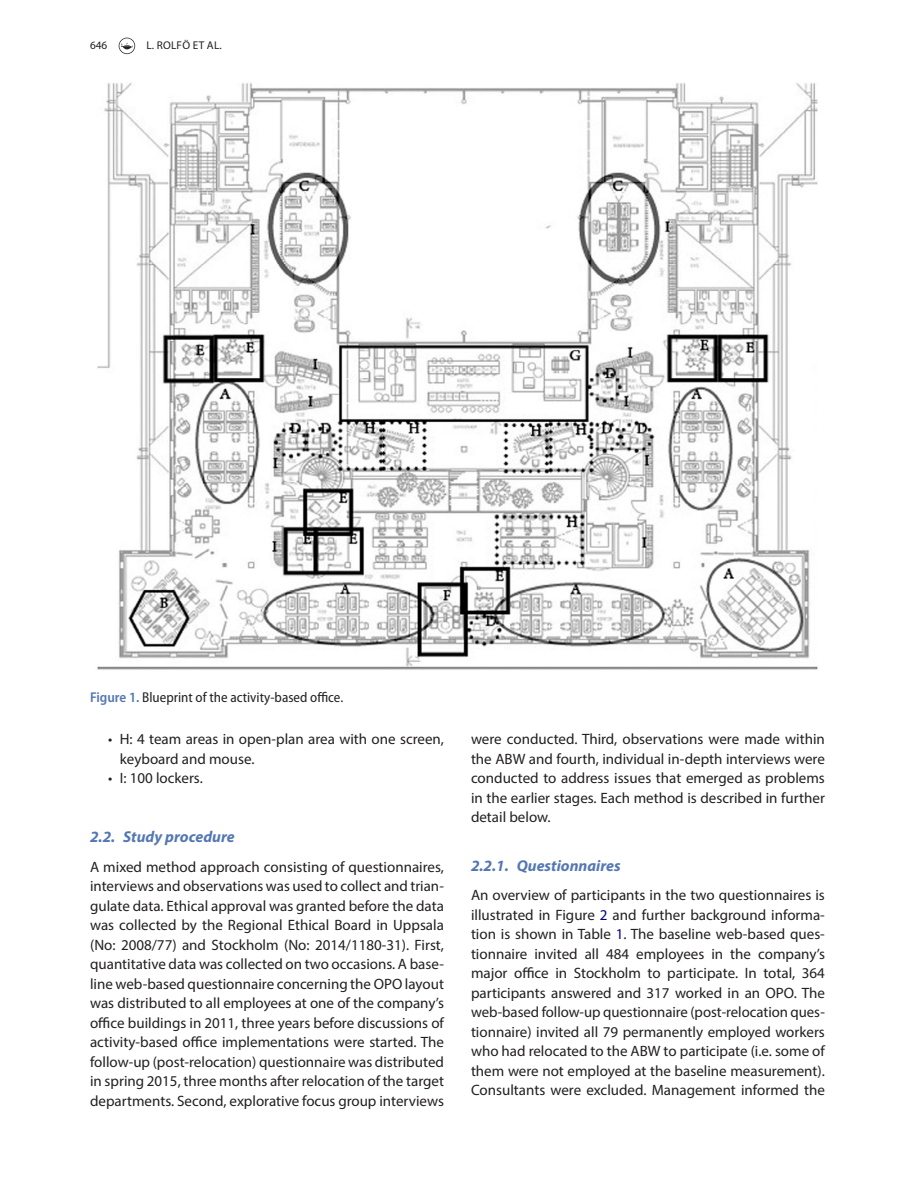
<style>
.page{position:relative;width:915px;height:1191px;background:#fff}
.page>*{position:absolute;margin:0;border:0;box-sizing:border-box;transform-origin:0 0}
.t1{font:italic 700 15.75px "Myriad Pro";color:#5477b3}
.t2{font:15px/19.5px "Myriad Pro";color:#231f20;text-align:justify}
.t3{font:semi-condensed 14.25px "Myriad Pro";color:#231f20}
.t4{font:11.25px "Myriad Pro";letter-spacing:.02em;color:#231f20}
.s1{font-weight:600;color:#5477b3}
.s2{color:#000080}
</style>
<div class="page">
<svg style="left:119px;top:38px;width:16px;height:16px"></svg>
<img style="left:97px;top:82px;width:721px;height:588px">
<p class="t4" style="left:90px;top:39px;width:19px">646</p>
<p class="t4" style="left:146px;top:39px;width:77px">L. ROLFÖ ET AL.</p>
<p class="t3" style="left:90px;top:689px;width:254px"><span class="s1">Figure 1.</span> Blueprint of the activity-based office.</p>
<p class="t2" style="left:120px;top:729px;width:325px;text-indent:-12px">• H: 4 team areas in open-plan area with one screen, keyboard and mouse.</p>
<p class="t2" style="left:108px;top:768px;width:96px">• I: 100 lockers.</p>
<p class="t1" style="left:90px;top:826px;width:146px">2.2. Study procedure</p>
<p class="t2" style="left:90px;top:856px;width:355px">A mixed method approach consisting of questionnaires, interviews and observations was used to collect and trian&shy;gulate data. Ethical approval was granted before the data was collected by the Regional Ethical Board in Uppsala (No: 2008/77) and Stockholm (No: 2014/1180-31). First, quantitative data was collected on two occasions. A base&shy;line web-based questionnaire concerning the OPO layout was distributed to all employees at one of the company’s office buildings in 2011, three years before discussions of activity-based office implementations were started. The follow-up (post-relocation) questionnaire was distributed in spring 2015, three months after relocation of the target departments. Second, explorative focus group interviews</p>
<p class="t2" style="left:471px;top:729px;width:355px">were conducted. Third, observations were made within the ABW and fourth, individual in-depth interviews were conducted to address issues that emerged as problems in the earlier stages. Each method is described in further detail below.</p>
<p class="t1" style="left:471px;top:855px;width:151px">2.2.1. Questionnaires</p>
<p class="t2" style="left:471px;top:885px;width:355px">An overview of participants in the two questionnaires is illustrated in Figure <span class="s2">2</span> and further background informa&shy;tion is shown in Table <span class="s2">1</span>. The baseline web-based ques&shy;tionnaire invited all 484 employees in the company’s major office in Stockholm to participate. In total, 364 participants answered and 317 worked in an OPO. The web-based follow-up questionnaire (post-relocation ques&shy;tionnaire) invited all 79 permanently employed workers who had relocated to the ABW to participate (i.e. some of them were not employed at the baseline measurement).<br>Consultants were excluded. Management informed the</p>
</div>
